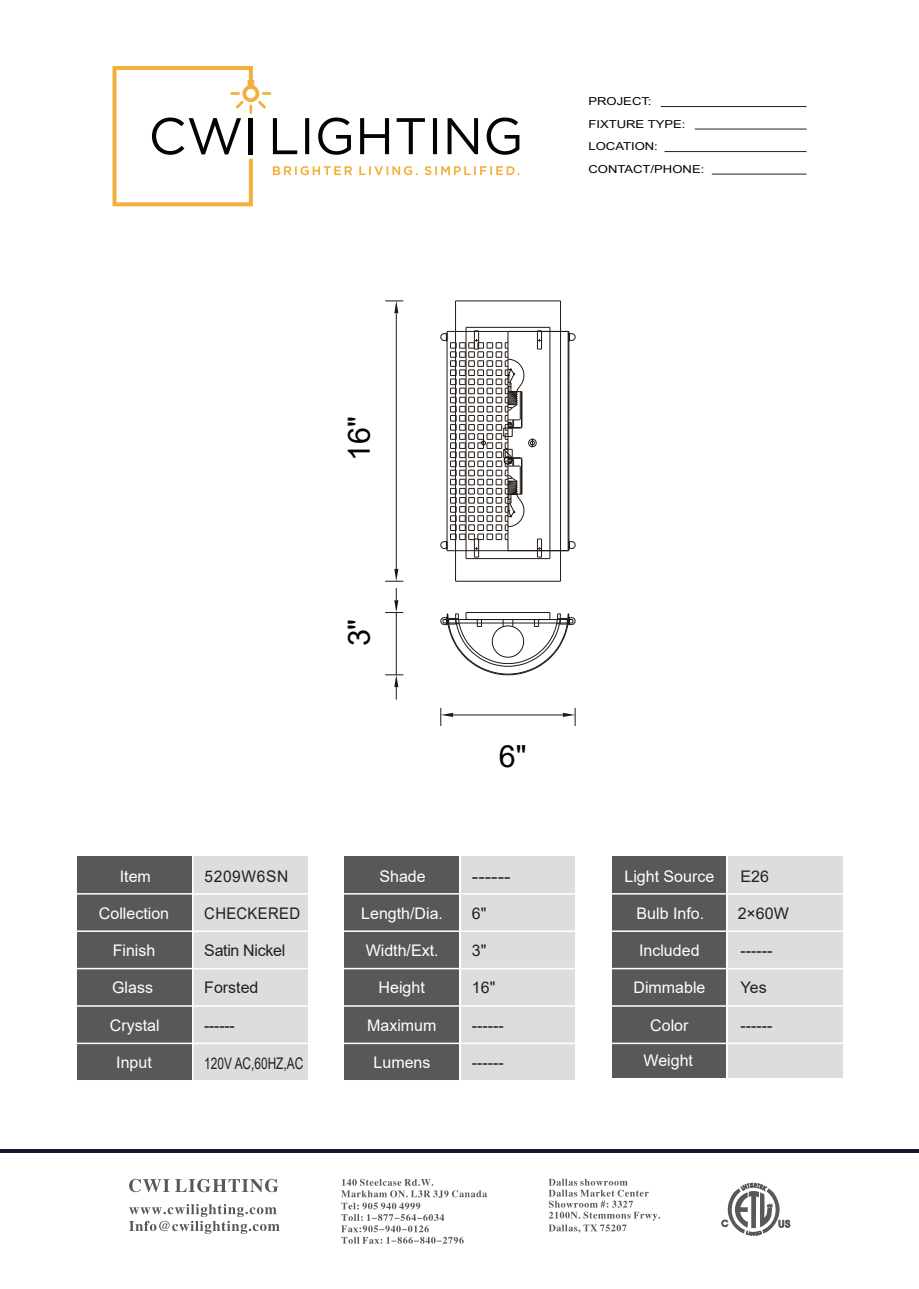
<style>
.page{position:relative;width:919px;height:1289px;background:#fff}
.page>*{position:absolute;margin:0;border:0;box-sizing:border-box;transform-origin:0 0}
.t1{font:30.45px "Arial";color:#030303}
.t2{font:16.05px "Arial";color:#fff}
.t3{font:16.05px "Arial";color:#231f20}
.t4{font:16.05px "Arial";color:#231f20;scale:.74 1}
.t5{font:16.05px "Arial";letter-spacing:-.02em;color:#231f20}
.t6{font:16.05px "Arial";letter-spacing:.02em;color:#231f20;scale:.93 1}
.t7{font:16.05px "Arial";letter-spacing:.04em;color:#231f20}
.t8{font:16.05px "Arial";color:#231f20;scale:1.21 1}
.t9{font:10.95px/22.4px "Arial";color:#030303;scale:1.19 1}
</style>
<div class="page">
<hr style="left:0;top:1149px;width:918px;height:4px;background:#171836">
<div style="left:611px;top:856px;width:115px;height:221px;background:#57585a"></div>
<div style="left:77px;top:856px;width:114px;height:224px;background:#57585a"></div>
<div style="left:344px;top:856px;width:115px;height:224px;background:#57585a"></div>
<div style="left:728px;top:856px;width:114px;height:221px;background:#dcdddf"></div>
<div style="left:193px;top:856px;width:115px;height:224px;background:#dcdddf"></div>
<div style="left:460px;top:856px;width:115px;height:224px;background:#dcdddf"></div>
<hr style="left:76px;top:893px;width:767px;height:1px;background:#fff">
<hr style="left:76px;top:930px;width:767px;height:1px;background:#fff">
<hr style="left:76px;top:967px;width:767px;height:2px;background:#fff">
<hr style="left:76px;top:1005px;width:767px;height:1px;background:#fff">
<hr style="left:76px;top:1042px;width:767px;height:2px;background:#fff">
<hr style="left:76px;top:1079px;width:767px;height:2px;background:#fff">
<hr style="left:459px;top:840px;width:2px;height:240px;background:#fff">
<svg style="left:721px;top:1182px;width:69px;height:53px"></svg>
<svg style="left:341px;top:1178px;width:146px;height:65px"></svg>
<svg style="left:548px;top:1178px;width:112px;height:54px"></svg>
<svg style="left:129px;top:1178px;width:149px;height:14px"></svg>
<svg style="left:129px;top:1204px;width:150px;height:29px"></svg>
<hr style="left:447px;top:550px;width:122px;height:1px;background:#201813">
<hr style="left:568px;top:331px;width:1px;height:219px;background:#201813">
<hr style="left:396px;top:612px;width:1px;height:62px;background:#201813">
<svg style="left:385px;top:588px;width:18px;height:25px"></svg>
<svg style="left:385px;top:674px;width:18px;height:25px"></svg>
<hr style="left:453px;top:714px;width:109px;height:1px;background:#201813">
<svg style="left:440px;top:707px;width:13px;height:19px"></svg>
<svg style="left:562px;top:707px;width:13px;height:19px"></svg>
<hr style="left:396px;top:313px;width:1px;height:256px;background:#201813">
<svg style="left:385px;top:300px;width:18px;height:13px"></svg>
<svg style="left:385px;top:569px;width:18px;height:13px"></svg>
<svg style="left:568px;top:333px;width:8px;height:216px"></svg>
<hr style="left:567px;top:331px;width:1px;height:219px;background:#201813">
<hr style="left:508px;top:331px;width:60px;height:1px;background:#201813">
<hr style="left:455px;top:581px;width:105px;height:1px;background:#201813">
<hr style="left:560px;top:301px;width:1px;height:280px;background:#201813">
<hr style="left:455px;top:300px;width:105px;height:1px;background:#201813">
<hr style="left:455px;top:301px;width:1px;height:280px;background:#201813">
<svg style="left:440px;top:612px;width:136px;height:63px"></svg>
<svg style="left:440px;top:330px;width:102px;height:227px"></svg>
<hr style="left:466px;top:558px;width:84px;height:1px;background:#201813">
<hr style="left:549px;top:327px;width:1px;height:231px;background:#201813">
<hr style="left:466px;top:327px;width:84px;height:1px;background:#201813">
<hr style="left:465px;top:327px;width:1px;height:231px;background:#201813">
<hr style="left:660px;top:106px;width:146px;height:1px;background:#231f20">
<hr style="left:694px;top:129px;width:112px;height:1px;background:#231f20">
<hr style="left:664px;top:151px;width:142px;height:1px;background:#231f20">
<hr style="left:711px;top:174px;width:95px;height:1px;background:#231f20">
<svg style="left:112px;top:66px;width:407px;height:140px"></svg>
<p class="t9" style="left:588px;top:90px;width:99px">PROJECT:<br>FIXTURE TYPE:<br>LOCATION:<br>CONTACT/PHONE:</p>
<h1 class="t1" style="left:338px;top:461px;width:46px;rotate:-90deg">16"</h1>
<h1 class="t1" style="left:338px;top:646px;width:29px;rotate:-90deg">3"</h1>
<h1 class="t1" style="left:499px;top:735px;width:29px">6"</h1>
<p class="t2" style="left:120px;top:865px;width:33px">Item</p>
<p class="t2" style="left:99px;top:902px;width:72px">Collection</p>
<p class="t2" style="left:113px;top:939px;width:44px">Finish</p>
<p class="t2" style="left:112px;top:976px;width:42px">Glass</p>
<p class="t2" style="left:110px;top:1013px;width:51px">Crystal</p>
<p class="t2" style="left:116px;top:1050px;width:37px">Input</p>
<p class="t7" style="left:204px;top:865px;width:85px">5209W6SN</p>
<p class="t2" style="left:379px;top:865px;width:48px">Shade</p>
<p class="t2" style="left:361px;top:902px;width:83px">Length/Dia.</p>
<p class="t2" style="left:366px;top:939px;width:74px">Width/Ext.</p>
<p class="t2" style="left:378px;top:976px;width:48px">Height</p>
<p class="t2" style="left:367px;top:1013px;width:71px">Maximum</p>
<p class="t8" style="left:472px;top:865px;width:33px">------</p>
<p class="t3" style="left:472px;top:902px;width:16px">6"</p>
<p class="t6" style="left:204px;top:902px;width:104px">CHECKERED</p>
<p class="t5" style="left:204px;top:939px;width:82px">Satin Nickel</p>
<p class="t3" style="left:472px;top:939px;width:16px">3"</p>
<p class="t3" style="left:472px;top:976px;width:25px">16"</p>
<p class="t3" style="left:472px;top:1013px;width:33px">------</p>
<p class="t3" style="left:472px;top:1050px;width:33px">------</p>
<p class="t3" style="left:204px;top:976px;width:56px">Forsted</p>
<p class="t3" style="left:204px;top:1013px;width:32px">------</p>
<p class="t4" style="left:204px;top:1052px;width:135px">120V AC,60HZ,AC</p>
<p class="t2" style="left:373px;top:1050px;width:58px">Lumens</p>
<p class="t2" style="left:624px;top:865px;width:91px">Light Source</p>
<p class="t2" style="left:636px;top:902px;width:69px">Bulb Info.</p>
<p class="t2" style="left:639px;top:939px;width:62px">Included</p>
<p class="t2" style="left:633px;top:976px;width:73px">Dimmable</p>
<p class="t2" style="left:650px;top:1013px;width:40px">Color</p>
<p class="t2" style="left:643px;top:1049px;width:51px">Weight</p>
<p class="t3" style="left:740px;top:865px;width:30px">E26</p>
<p class="t3" style="left:737px;top:902px;width:53px">2×60W</p>
<p class="t3" style="left:740px;top:939px;width:33px">------</p>
<p class="t3" style="left:740px;top:976px;width:28px">Yes</p>
<p class="t3" style="left:740px;top:1013px;width:33px">------</p>
</div>
